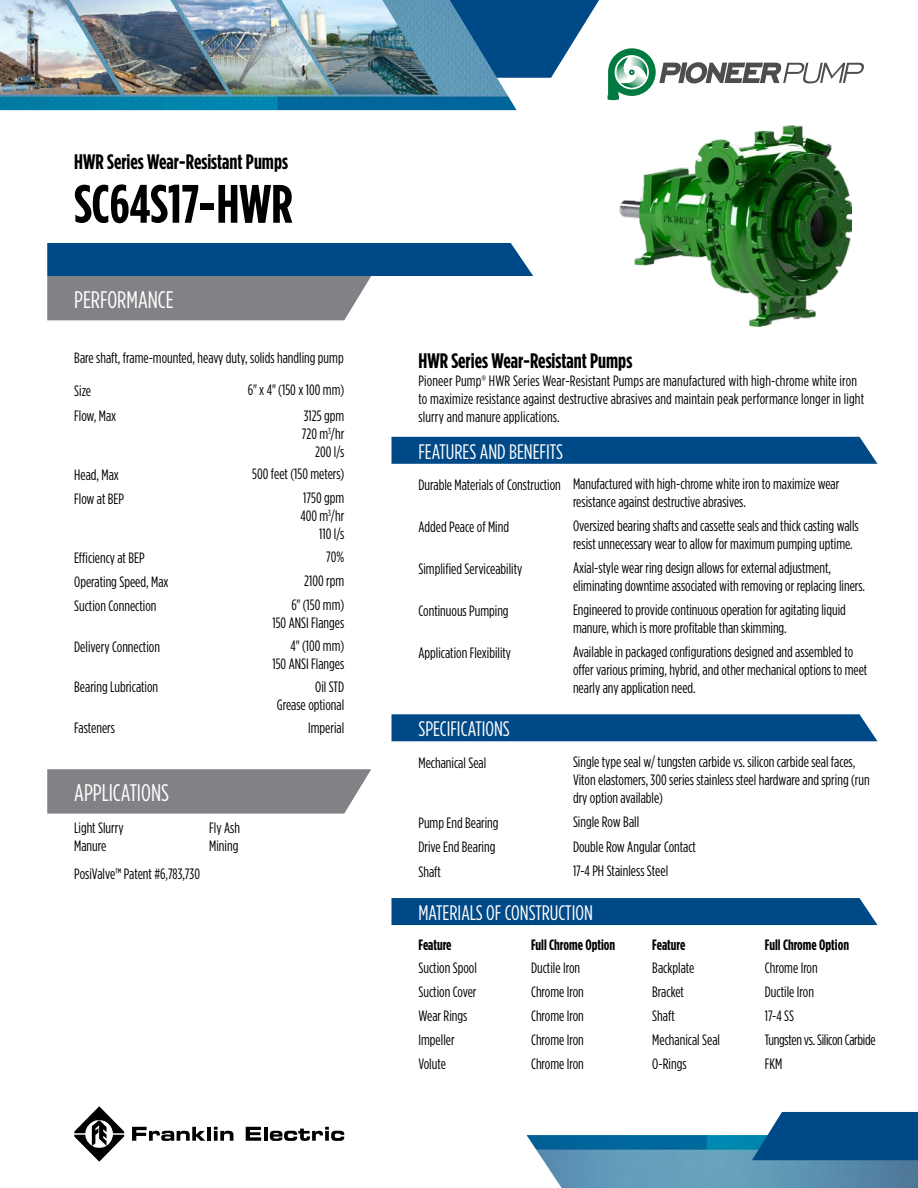
<style>
.page{position:relative;width:918px;height:1188px;background:#fff}
.page>*{position:absolute;margin:0;border:0;box-sizing:border-box;transform-origin:0 0}
.t1{font:700 54px "Gotham Condensed";color:#000}
.t2{font:24px "Gotham Condensed";color:#fff}
.t3{font:21px "Gotham Condensed";color:#fff}
.t4{font:700 21px "Gotham Condensed";color:#000}
.t5{font:15px/18px "Gotham Condensed";color:#000}
.t6{font:700 15px "Gotham Condensed";color:#000}
.t7{font:15px "Gotham Condensed";letter-spacing:-.02em;color:#000}
</style>
<div class="page">
<svg style="left:132px;top:1127px;width:73px;height:14px"></svg>
<hr style="left:207px;top:1127px;width:4px;height:14px;background:#000">
<svg style="left:214px;top:1127px;width:19px;height:14px"></svg>
<svg style="left:246px;top:1127px;width:15px;height:14px"></svg>
<hr style="left:264px;top:1127px;width:4px;height:14px;background:#000">
<svg style="left:270px;top:1127px;width:74px;height:14px"></svg>
<svg style="left:74px;top:1106px;width:50px;height:56px"></svg>
<img style="left:526px;top:1135px;width:392px;height:53px">
<svg style="left:752px;top:1112px;width:166px;height:48px;background:#11568f"></svg>
<img style="left:0;top:94px;width:517px;height:16px">
<img style="left:0;top:0;width:66px;height:94px">
<svg style="left:271px;top:0;width:593px;height:100px"></svg>
<img style="left:66px;top:0;width:102px;height:94px">
<img style="left:168px;top:0;width:166px;height:94px">
<div style="left:392px;top:437px;width:486px;height:27px;background:#004987"></div>
<svg style="left:47px;top:243px;width:486px;height:77px"></svg>
<div style="left:392px;top:714px;width:486px;height:27px;background:#004987"></div>
<div style="left:392px;top:898px;width:486px;height:27px;background:#004987"></div>
<svg style="left:47px;top:769px;width:324px;height:45px;background:#86888b"></svg>
<img style="left:620px;top:126px;width:232px;height:200px">
<h3 class="t4" style="left:74px;top:149px;width:215px">HWR Series Wear-Resistant Pumps</h3>
<h1 class="t1" style="left:74px;top:172px;width:220px">SC64S17-HWR</h1>
<h2 class="t2" style="left:74px;top:286px;width:101px">PERFORMANCE</h2>
<p class="t5" style="left:74px;top:349px;width:271px">Bare shaft, frame-mounted, heavy duty, solids handling pump</p>
<p class="t5" style="left:74px;top:382px;width:18px">Size</p>
<p class="t5" style="left:248px;top:381px;width:98px">6" x 4" (150 x 100 mm)</p>
<p class="t5" style="left:74px;top:407px;width:43px">Flow, Max</p>
<p class="t5" style="left:302px;top:406px;width:44px;text-align:right">3125 gpm<br>720 m<sup>3</sup>/hr<br>200 l/s</p>
<p class="t5" style="left:74px;top:466px;width:46px">Head, Max</p>
<p class="t5" style="left:252px;top:465px;width:93px">500 feet (150 meters)</p>
<p class="t5" style="left:74px;top:490px;width:51px">Flow at BEP</p>
<p class="t5" style="left:300px;top:489px;width:45px;text-align:right">1750 gpm<br>400 m<sup>3</sup>/hr<br>110 l/s</p>
<p class="t5" style="left:74px;top:548px;width:72px">Efficiency at BEP</p>
<p class="t5" style="left:326px;top:548px;width:19px">70%</p>
<p class="t5" style="left:74px;top:572px;width:96px">Operating Speed, Max</p>
<p class="t5" style="left:304px;top:572px;width:42px">2100 rpm</p>
<p class="t5" style="left:74px;top:596px;width:84px">Suction Connection</p>
<p class="t5" style="left:272px;top:596px;width:73px;text-align:right">6" (150 mm)<br>150 ANSI Flanges</p>
<p class="t5" style="left:74px;top:637px;width:87px">Delivery Connection</p>
<p class="t5" style="left:272px;top:637px;width:73px;text-align:right">4" (100 mm)<br>150 ANSI Flanges</p>
<p class="t5" style="left:74px;top:678px;width:85px">Bearing Lubrication</p>
<p class="t5" style="left:277px;top:677px;width:69px;text-align:right">Oil STD<br>Grease optional</p>
<p class="t5" style="left:74px;top:719px;width:42px">Fasteners</p>
<p class="t5" style="left:308px;top:718px;width:38px">Imperial</p>
<h2 class="t2" style="left:74px;top:779px;width:96px">APPLICATIONS</h2>
<p class="t5" style="left:74px;top:819px;width:51px">Light Slurry<br>Manure</p>
<p class="t5" style="left:209px;top:819px;width:32px">Fly Ash<br>Mining</p>
<p class="t5" style="left:74px;top:865px;width:127px">PosiValve™ Patent #6,783,730</p>
<h3 class="t4" style="left:418px;top:348px;width:215px">HWR Series Wear-Resistant Pumps</h3>
<p class="t5" style="left:418px;top:371px;width:447px">Pioneer Pump® HWR Series Wear-Resistant Pumps are manufactured with high-chrome white iron to maximize resistance against destructive abrasives and maintain peak performance longer in light slurry and manure applications.</p>
<h3 class="t3" style="left:418px;top:439px;width:146px">FEATURES AND BENEFITS</h3>
<p class="t5" style="left:573px;top:475px;width:268px;text-indent:-154px">Durable Materials of Construction Manufactured with high-chrome white iron to maximize wear resistance against destructive abrasives.</p>
<p class="t5" style="left:418px;top:518px;width:92px">Added Peace of Mind</p>
<p class="t5" style="left:573px;top:517px;width:287px">Oversized bearing shafts and cassette seals and thick casting walls resist unnecessary wear to allow for maximum pumping uptime.</p>
<p class="t5" style="left:418px;top:560px;width:105px">Simplified Serviceability</p>
<p class="t5" style="left:573px;top:559px;width:294px">Axial-style wear ring design allows for external adjustment, eliminating downtime associated with removing or replacing liners.</p>
<p class="t5" style="left:418px;top:602px;width:92px">Continuous Pumping</p>
<p class="t5" style="left:573px;top:601px;width:274px">Engineered to provide continuous operation for agitating liquid manure, which is more profitable than skimming.</p>
<p class="t5" style="left:418px;top:644px;width:94px">Application Flexibility</p>
<p class="t5" style="left:573px;top:643px;width:296px">Available in packaged configurations designed and assembled to offer various priming, hybrid, and other mechanical options to meet nearly any application need.</p>
<h3 class="t3" style="left:418px;top:717px;width:93px">SPECIFICATIONS</h3>
<p class="t5" style="left:418px;top:753px;width:69px">Mechanical Seal</p>
<p class="t5" style="left:573px;top:752px;width:298px">Single type seal w/ tungsten carbide vs. silicon carbide seal faces,<br>Viton elastomers, 300 series stainless steel hardware and spring (run dry option available)</p>
<p class="t5" style="left:418px;top:813px;width:82px">Pump End Bearing</p>
<p class="t5" style="left:573px;top:812px;width:68px">Single Row Ball</p>
<p class="t5" style="left:418px;top:838px;width:78px">Drive End Bearing</p>
<p class="t5" style="left:573px;top:837px;width:125px">Double Row Angular Contact</p>
<p class="t5" style="left:418px;top:863px;width:24px">Shaft</p>
<p class="t5" style="left:573px;top:862px;width:97px">17-4 PH Stainless Steel</p>
<h3 class="t3" style="left:418px;top:901px;width:176px">MATERIALS OF CONSTRUCTION</h3>
<p class="t6" style="left:418px;top:936px;width:35px">Feature</p>
<p class="t6" style="left:531px;top:936px;width:86px">Full Chrome Option</p>
<p class="t5" style="left:418px;top:959px;width:60px">Suction Spool</p>
<p class="t5" style="left:531px;top:959px;width:51px">Ductile Iron</p>
<p class="t5" style="left:418px;top:983px;width:60px">Suction Cover</p>
<p class="t5" style="left:531px;top:983px;width:54px">Chrome Iron</p>
<p class="t5" style="left:418px;top:1007px;width:50px">Wear Rings</p>
<p class="t5" style="left:531px;top:1007px;width:54px">Chrome Iron</p>
<p class="t5" style="left:418px;top:1031px;width:38px">Impeller</p>
<p class="t5" style="left:531px;top:1031px;width:54px">Chrome Iron</p>
<p class="t5" style="left:418px;top:1055px;width:29px">Volute</p>
<p class="t5" style="left:531px;top:1055px;width:54px">Chrome Iron</p>
<p class="t6" style="left:652px;top:936px;width:35px">Feature</p>
<p class="t6" style="left:765px;top:936px;width:86px">Full Chrome Option</p>
<p class="t5" style="left:652px;top:959px;width:44px">Backplate</p>
<p class="t5" style="left:765px;top:959px;width:54px">Chrome Iron</p>
<p class="t5" style="left:652px;top:983px;width:33px">Bracket</p>
<p class="t5" style="left:765px;top:983px;width:51px">Ductile Iron</p>
<p class="t5" style="left:652px;top:1007px;width:24px">Shaft</p>
<p class="t5" style="left:765px;top:1007px;width:31px">17-4 SS</p>
<p class="t5" style="left:652px;top:1031px;width:69px">Mechanical Seal</p>
<p class="t7" style="left:765px;top:1032px;width:112px">Tungsten vs. Silicon Carbide</p>
<p class="t5" style="left:652px;top:1055px;width:36px">O-Rings</p>
<p class="t5" style="left:765px;top:1055px;width:19px">FKM</p>
</div>
